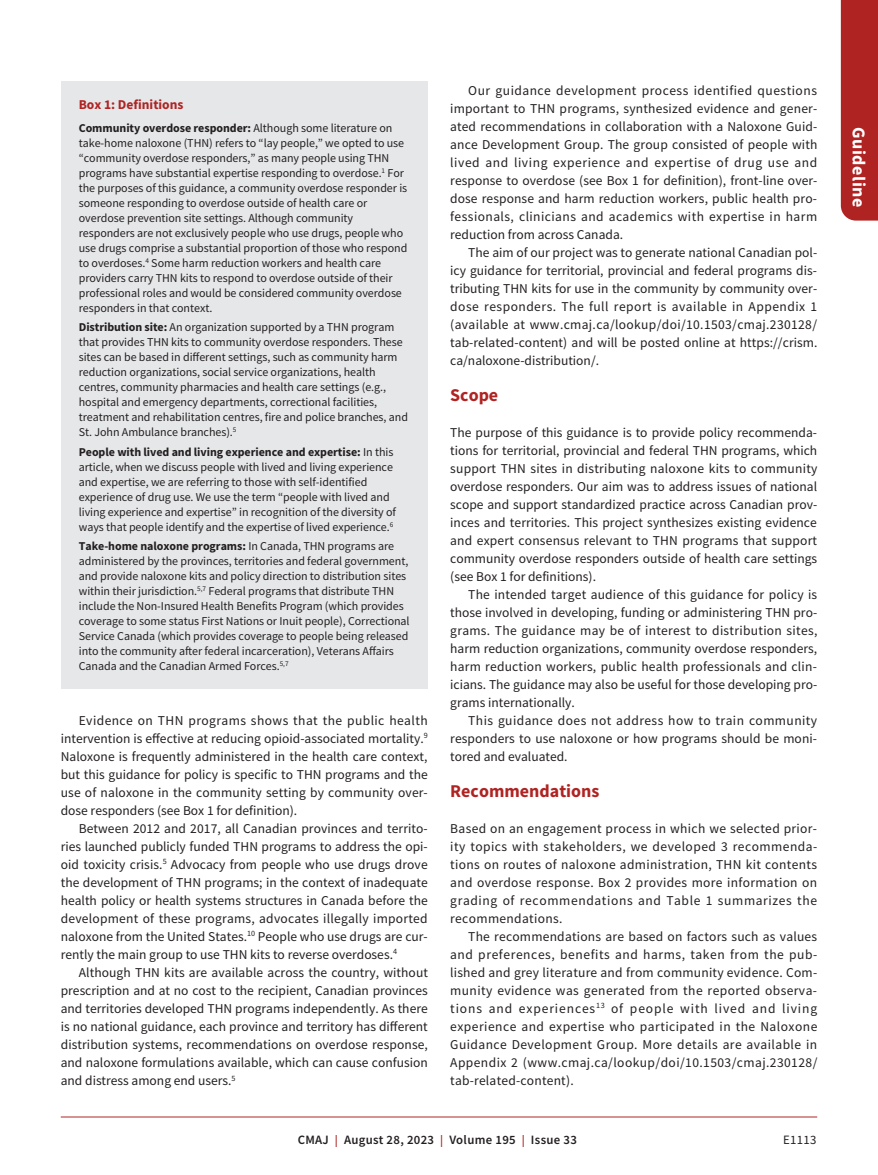
<style>
.page{position:relative;width:878px;height:1175px;background:#fff}
.page>*{position:absolute;margin:0;border:0;box-sizing:border-box;transform-origin:0 0}
.t1{font:700 18px "Source Sans Pro";color:#af2423}
.t2{font:700 18px "Source Sans Pro";letter-spacing:.025em;color:#fff}
.t3{font:13.5px/18px "Source Sans Pro";color:#231f20;text-align:justify}
.t4{font:700 13.5px "Source Sans Pro";color:#af2423}
.t5{font:600 12.75px "Source Sans Pro";letter-spacing:.025em;color:#231f20}
.t6{font:12.75px "Source Sans Pro";letter-spacing:.025em;color:#231f20}
.t7{font:12px/15px "Source Sans Pro";letter-spacing:-.005em;color:#231f20}
.s1{font-weight:700}
.s2{font-size:12px;color:#af2423}
</style>
<div class="page">
<div style="left:840px;top:0;width:38px;height:220px;background:#af2423"></div>
<hr style="left:61px;top:1116px;width:756px;height:1px;background:#af2423">
<div style="left:61px;top:81px;width:367px;height:607px;background:#e6e7e9"></div>
<p class="t4" style="left:79px;top:96px;width:106px">Box 1: Definitions</p>
<p class="t7" style="left:79px;top:120px;width:330px"><span class="s1">Community overdose responder:</span> Although some literature on take-home naloxone (THN) refers to “lay people,” we opted to use “community overdose responders,” as many people using THN programs have substantial expertise responding to overdose.<sup>1</sup> For the purposes of this guidance, a community overdose responder is someone responding to overdose outside of health care or overdose prevention site settings. Although community responders are not exclusively people who use drugs, people who use drugs comprise a substantial proportion of those who respond to overdoses.<sup>4</sup> Some harm reduction workers and health care providers carry THN kits to respond to overdose outside of their professional roles and would be considered community overdose responders in that context.</p>
<p class="t7" style="left:79px;top:320px;width:331px"><span class="s1">Distribution site:</span> An organization supported by a THN program that provides THN kits to community overdose responders. These sites can be based in different settings, such as community harm reduction organizations, social service organizations, health centres, community pharmacies and health care settings (e.g., hospital and emergency departments, correctional facilities, treatment and rehabilitation centres, fire and police branches, and St. John Ambulance branches).<sup>5</sup></p>
<p class="t7" style="left:79px;top:444px;width:319px"><span class="s1">People with lived and living experience and expertise:</span> In this article, when we discuss people with lived and living experience and expertise, we are referring to those with self-identified experience of drug use. We use the term “people with lived and living experience and expertise” in recognition of the diversity of ways that people identify and the expertise of lived experience.<sup>6</sup></p>
<p class="t7" style="left:79px;top:539px;width:332px"><span class="s1">Take-home naloxone programs:</span> In Canada, THN programs are administered by the provinces, territories and federal government, and provide naloxone kits and policy direction to distribution sites within their jurisdiction.<sup>5,7</sup> Federal programs that distribute THN include the Non-Insured Health Benefits Program (which provides coverage to some status First Nations or Inuit people), Correctional Service Canada (which provides coverage to people being released into the community after federal incarceration), Veterans Affairs Canada and the Canadian Armed Forces.<sup>5,7</sup></p>
<p class="t3" style="left:61px;top:711px;width:368px;text-indent:18px">Evidence on THN programs shows that the public health intervention is effective at reducing opioid-associated mortality.<sup>9<br></sup>Naloxone is frequently administered in the health care context, but this guidance for policy is specific to THN programs and the use of naloxone in the community setting by community over&shy;dose responders (see Box 1 for definition).</p>
<p class="t3" style="left:61px;top:819px;width:368px;text-indent:18px">Between 2012 and 2017, all Canadian provinces and territo&shy;ries launched publicly funded THN programs to address the opi&shy;oid toxicity crisis.<sup>5</sup> Advocacy from people who use drugs drove the development of THN programs; in the context of inadequate health policy or health systems structures in Canada before the development of these programs, advocates illegally imported naloxone from the United States.<sup>10</sup> People who use drugs are cur&shy;rently the main group to use THN kits to reverse overdoses.<sup>4</sup></p>
<p class="t3" style="left:61px;top:963px;width:368px;text-indent:18px">Although THN kits are available across the country, without prescription and at no cost to the recipient, Canadian provinces and territories developed THN programs independently. As there is no national guidance, each province and territory has different distribution systems, recommendations on overdose response, and naloxone formulations available, which can cause confusion and distress among end users.<sup>5</sup></p>
<p class="t3" style="left:450px;top:81px;width:368px;text-indent:18px">Our guidance development process identified questions important to THN programs, synthesized evidence and gener&shy;ated recommendations in collaboration with a Naloxone Guid&shy;ance Development Group. The group consisted of people with lived and living experience and expertise of drug use and response to overdose (see Box 1 for definition), front-line over&shy;dose response and harm reduction workers, public health pro&shy;fessionals, clinicians and academics with expertise in harm reduction from across Canada.</p>
<p class="t3" style="left:450px;top:243px;width:369px;text-indent:18px">The aim of our project was to generate national Canadian pol&shy;icy guidance for territorial, provincial and federal programs dis&shy;tributing THN kits for use in the community by community over&shy;dose responders. The full report is available in Appendix 1 (available at www.cmaj.ca/lookup/doi/10.1503/cmaj.230128/ tab-related-content) and will be posted online at https://crism. ca/naloxone-distribution/.</p>
<h1 class="t1" style="left:450px;top:382px;width:50px">Scope</h1>
<p class="t3" style="left:450px;top:423px;width:369px">The purpose of this guidance is to provide policy recommenda&shy;tions for territorial, provincial and federal THN programs, which support THN sites in distributing naloxone kits to community overdose responders. Our aim was to address issues of national scope and support standardized practice across Canadian prov&shy;inces and territories. This project synthesizes existing evidence and expert consensus relevant to THN programs that support community overdose responders outside of health care settings (see Box 1 for definitions).</p>
<p class="t3" style="left:450px;top:585px;width:368px;text-indent:18px">The intended target audience of this guidance for policy is those involved in developing, funding or administering THN pro&shy;grams. The guidance may be of interest to distribution sites, harm reduction organizations, community overdose responders, harm reduction workers, public health professionals and clin&shy;icians. The guidance may also be useful for those developing pro&shy;grams internationally.</p>
<p class="t3" style="left:450px;top:711px;width:368px;text-indent:18px">This guidance does not address how to train community responders to use naloxone or how programs should be moni&shy;tored and evaluated.</p>
<h1 class="t1" style="left:450px;top:778px;width:151px">Recommendations</h1>
<p class="t3" style="left:450px;top:819px;width:368px">Based on an engagement process in which we selected prior&shy;ity topics with stakeholders, we developed 3 recommenda&shy;tions on routes of naloxone administration, THN kit contents and overdose response. Box 2 provides more information on grading of recommendations and Table 1 summarizes the recommendations.</p>
<p class="t3" style="left:450px;top:927px;width:368px;text-indent:18px">The recommendations are based on factors such as values and preferences, benefits and harms, taken from the pub&shy;lished and grey literature and from community evidence. Com&shy;munity evidence was generated from the reported observa&shy;tions and experiences<sup>13</sup> of people with lived and living experience and expertise who participated in the Naloxone Guidance Development Group. More details are available in Appendix 2 (www.cmaj.ca/lookup/doi/10.1503/cmaj.230128/ tab-related-content).</p>
<p class="t5" style="left:298px;top:1131px;width:281px">CMAJ <span class="s2">|</span> August 28, 2023 <span class="s2">|</span> Volume 195 <span class="s2">|</span> Issue 33</p>
<p class="t6" style="left:783px;top:1132px;width:35px">E1113</p>
<h1 class="t2" style="left:871px;top:127px;width:81px;rotate:90deg">Guideline</h1>
</div>
